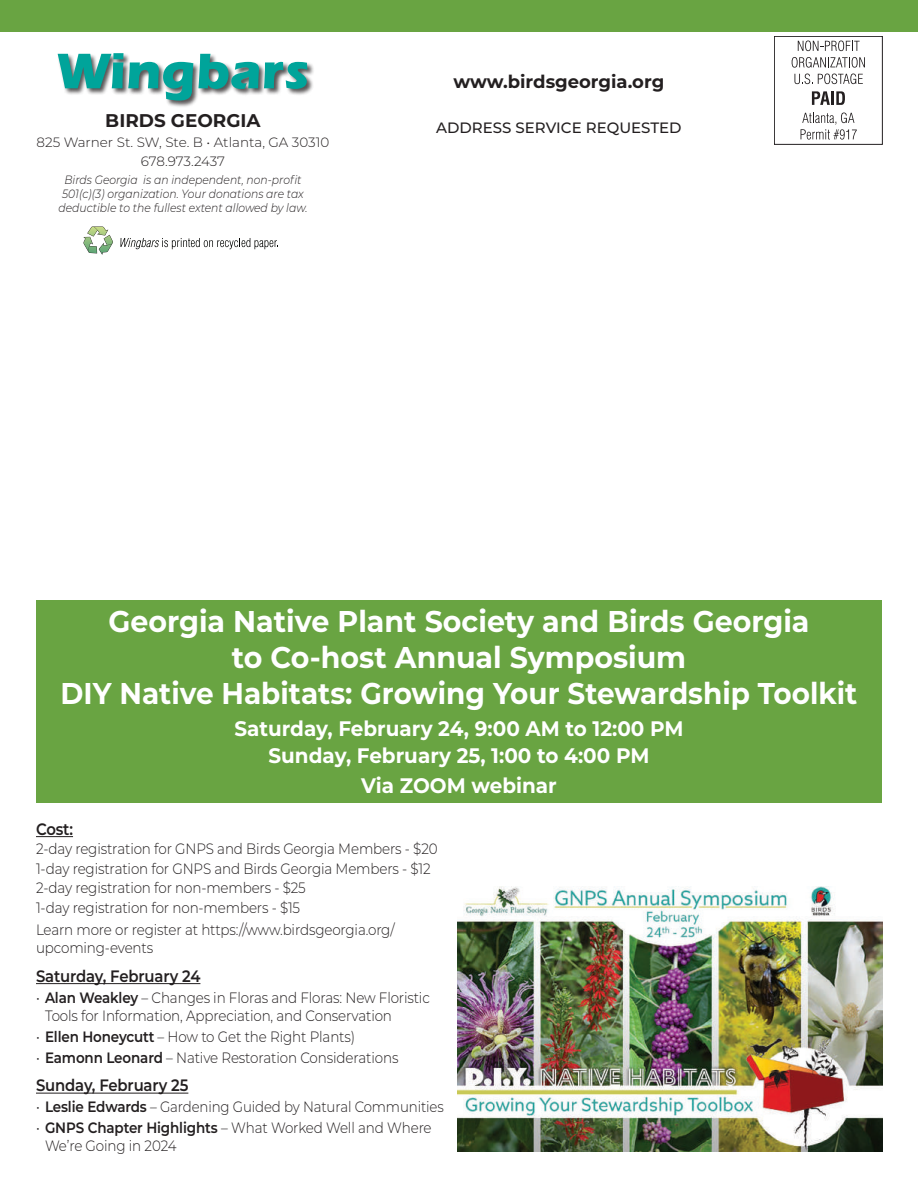
<style>
.page{position:relative;width:918px;height:1188px;background:#fff}
.page>*{position:absolute;margin:0;border:0;box-sizing:border-box;transform-origin:0 0}
.t1{font:700 51.75px "Itc Eras";color:#00a49a}
.t2{font:700 30px/36px "Montserrat";color:#fff;text-align:center;scale:.95 1}
.t3{font:700 21px/27px "Montserrat";color:#fff;text-align:center;scale:.95 1}
.t4{font:700 18.3px "Montserrat";color:#231f20}
.t5{font:700 18px "Montserrat";color:#231f20}
.t6{font:600 16.5px "Montserrat";letter-spacing:-.01em;color:#231f20;scale:.9 1}
.t7{font:300 15px/19.5px "Montserrat";letter-spacing:-.01em;color:#231f20;scale:.9 1}
.t8{font:500 15px "Montserrat";color:#231f20}
.t9{font:300 13.5px/19.5px "Montserrat";color:#231f20;text-align:center}
.t10{font:italic 300 12px/14.4px "Montserrat";color:#231f20;text-align:center;scale:.9 1}
.s1{font-weight:600}
</style>
<div class="page">
<div style="left:36px;top:600px;width:846px;height:202px;background:#69a442"></div>
<div style="left:0;top:0;width:918px;height:32px;background:#69a442"></div>
<div style="left:57px;top:53px;width:257px;height:55px;background:#231f20;opacity:.75"></div>
<div style="left:774px;top:36px;width:109px;height:109px;border:1px solid #231f20"></div>
<svg style="left:798px;top:41px;width:62px;height:10px"></svg>
<svg style="left:792px;top:57px;width:73px;height:11px"></svg>
<svg style="left:794px;top:74px;width:69px;height:10px"></svg>
<svg style="left:812px;top:91px;width:18px;height:14px"></svg>
<hr style="left:831px;top:91px;width:3px;height:14px;background:#231f20">
<svg style="left:836px;top:91px;width:9px;height:14px"></svg>
<svg style="left:801px;top:113px;width:56px;height:27px"></svg>
<svg style="left:83px;top:226px;width:21px;height:29px"></svg>
<img style="left:84px;top:227px;width:29px;height:27px">
<svg style="left:120px;top:238px;width:158px;height:11px"></svg>
<hr style="left:36px;top:836px;width:37px;height:1px;background:#231f20">
<hr style="left:36px;top:983px;width:164px;height:1px;background:#231f20">
<hr style="left:36px;top:1093px;width:152px;height:1px;background:#231f20">
<img style="left:457px;top:886px;width:426px;height:265px">
<h1 class="t1" style="left:57px;top:41px;width:253px">Wingbars</h1>
<p class="t4" style="left:105px;top:108px;width:157px">BIRDS GEORGIA</p>
<p class="t9" style="left:37px;top:132px;width:294px">825 Warner St. SW, Ste. B • Atlanta, GA 30310<br>678.973.2437</p>
<p class="t10" style="left:59px;top:172px;width:278px">Birds Georgia is an independent, non-profit<br>501(c)(3) organization. Your donations are tax deductible to the fullest extent allowed by law.</p>
<p class="t5" style="left:454px;top:69px;width:212px">www.birdsgeorgia.org</p>
<p class="t8" style="left:436px;top:117px;width:247px">ADDRESS SERVICE REQUESTED</p>
<h2 class="t2" style="left:61px;top:602px;width:840px">Georgia Native Plant Society and Birds Georgia<br>to Co-host Annual Symposium<br>DIY Native Habitats: Growing Your Stewardship Toolkit</h2>
<h3 class="t3" style="left:234px;top:714px;width:474px">Saturday, February 24, 9:00 AM to 12:00 PM<br>Sunday, February 25, 1:00 to 4:00 PM</h3>
<h3 class="t3" style="left:361px;top:771px;width:208px">Via ZOOM webinar</h3>
<p class="t6" style="left:36px;top:817px;width:43px">Cost:</p>
<p class="t7" style="left:36px;top:839px;width:448px">2-day registration for GNPS and Birds Georgia Members - $20<br>1-day registration for GNPS and Birds Georgia Members - $12<br>2-day registration for non-members - $25<br>1-day registration for non-members - $15</p>
<p class="t7" style="left:36px;top:921px;width:400px;line-height:18px">Learn more or register at https://www.birdsgeorgia.org/ upcoming-events</p>
<p class="t6" style="left:36px;top:964px;width:184px">Saturday, February 24</p>
<p class="t7" style="left:45px;top:988px;width:429px;line-height:18px;text-indent:-9px">• <span class="s1">Alan Weakley</span> – Changes in Floras and Floras: New Floristic<br>Tools for Information, Appreciation, and Conservation</p>
<p class="t7" style="left:36px;top:1026px;width:356px">• <span class="s1">Ellen Honeycutt</span> – How to Get the Right Plants)</p>
<p class="t7" style="left:36px;top:1047px;width:404px">• <span class="s1">Eamonn Leonard</span> – Native Restoration Considerations</p>
<p class="t6" style="left:36px;top:1074px;width:171px">Sunday, February 25</p>
<p class="t7" style="left:36px;top:1097px;width:455px">• <span class="s1">Leslie Edwards</span> – Gardening Guided by Natural Communities</p>
<p class="t7" style="left:45px;top:1119px;width:431px;line-height:18px;text-indent:-9px">• <span class="s1">GNPS Chapter Highlights</span> – What Worked Well and Where<br>We’re Going in 2024</p>
</div>
